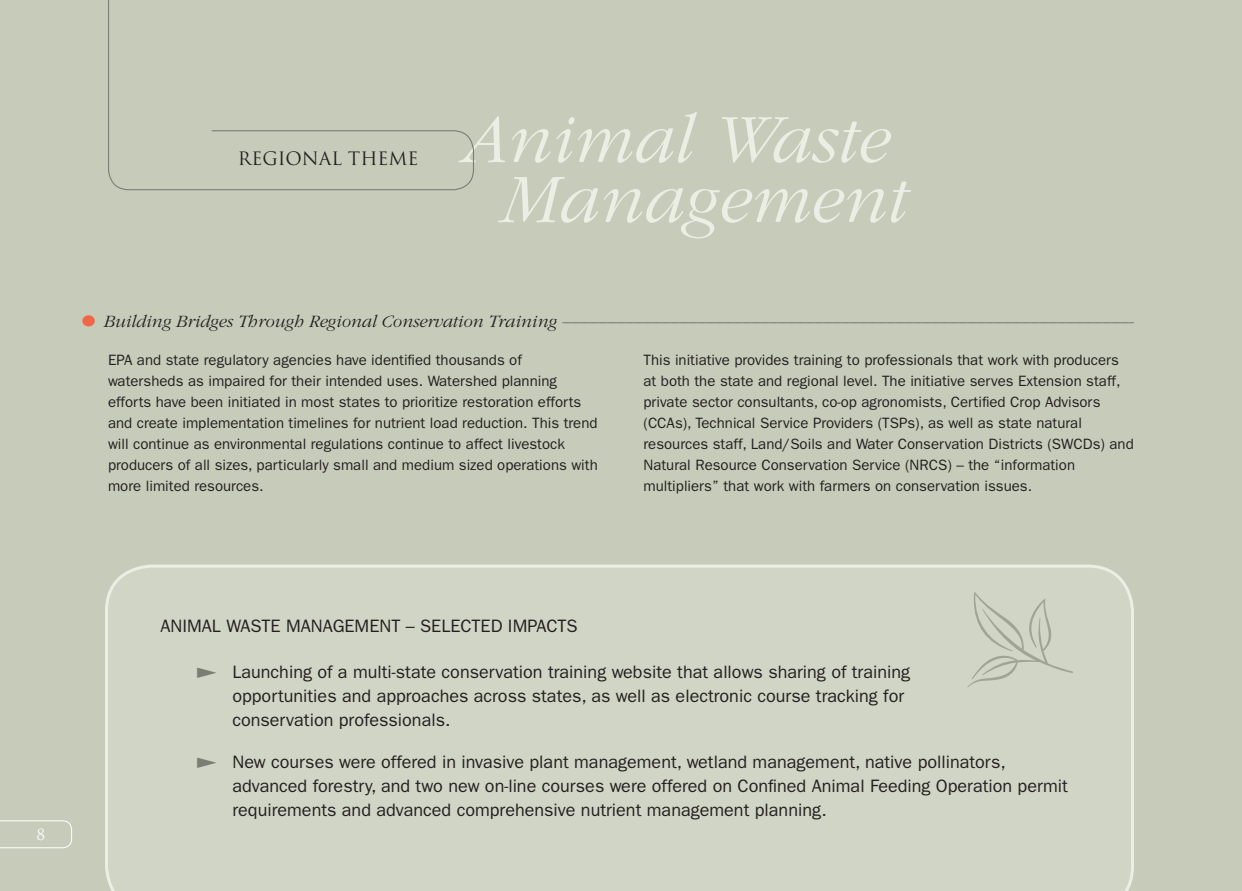
<style>
.page{position:relative;width:1242px;height:891px;background:#c7ccba}
.page>*{position:absolute;margin:0;border:0;box-sizing:border-box;transform-origin:0 0}
.t1{font:italic 300 72px/60px "Garamond";color:#eaeee5;text-align:center}
.t2{font:18px/24px "Franklin Gothic";color:#231f20}
.t3{font:18px "Trajan";color:#231f20}
.t4{font:15px/21px "Franklin Gothic";color:#231f20}
.t5{font:15px "Trajan";color:#fff}
.t6{font:italic 300 9px "Garamond";color:#231f20}
.s1{font-size:36px;color:#f26648}
.s2{font-size:18px}
</style>
<div class="page">
<div style="left:105px;top:565px;width:1029px;height:326px;background:#d1d5c5"></div>
<svg style="left:108px;top:0;width:366px;height:191px"></svg>
<svg style="left:0;top:820px;width:72px;height:28px"></svg>
<svg style="left:197px;top:668px;width:20px;height:10px"></svg>
<svg style="left:197px;top:758px;width:20px;height:10px"></svg>
<div style="left:967px;top:592px;width:106px;height:95px;background:#d1d5c5"></div>
<p class="t3" style="left:238px;top:147px;width:182px">REGIONAL THEME</p>
<h1 class="t1" style="left:462px;top:111px;width:447px">Animal Waste<br>Management</h1>
<p class="t6" style="left:76px;top:315px;width:1059px"><span class="s1">•</span> <span class="s2">Building Bridges Through Regional Conservation Training</span> _______________________________________________________________________________________________________________________________</p>
<p class="t4" style="left:108px;top:350px;width:491px">EPA and state regulatory agencies have identified thousands of watersheds as impaired for their intended uses. Watershed planning efforts have been initiated in most states to prioritize restoration efforts and create implementation timelines for nutrient load reduction. This trend will continue as environmental regulations continue to affect livestock producers of all sizes, particularly small and medium sized operations with more limited resources.</p>
<p class="t4" style="left:644px;top:350px;width:492px">This initiative provides training to professionals that work with producers at both the state and regional level. The initiative serves Extension staff, private sector consultants, co-op agronomists, Certified Crop Advisors (CCAs), Technical Service Providers (TSPs), as well as state natural resources staff, Land/Soils and Water Conservation Districts (SWCDs) and Natural Resource Conservation Service (NRCS) – the “information multipliers” that work with farmers on conservation issues.</p>
<p class="t5" style="left:36px;top:825px;width:11px">8</p>
<p class="t2" style="left:160px;top:614px;width:419px">ANIMAL WASTE MANAGEMENT – SELECTED IMPACTS</p>
<p class="t2" style="left:232px;top:660px;width:679px">Launching of a multi-state conservation training website that allows sharing of training opportunities and approaches across states, as well as electronic course tracking for</p>
<p class="t2" style="left:232px;top:708px;width:219px">conservation professionals.</p>
<p class="t2" style="left:232px;top:750px;width:837px">New courses were offered in invasive plant management, wetland management, native pollinators, advanced forestry, and two new on-line courses were offered on Confined Animal Feeding Operation permit requirements and advanced comprehensive nutrient management planning.</p>
</div>
